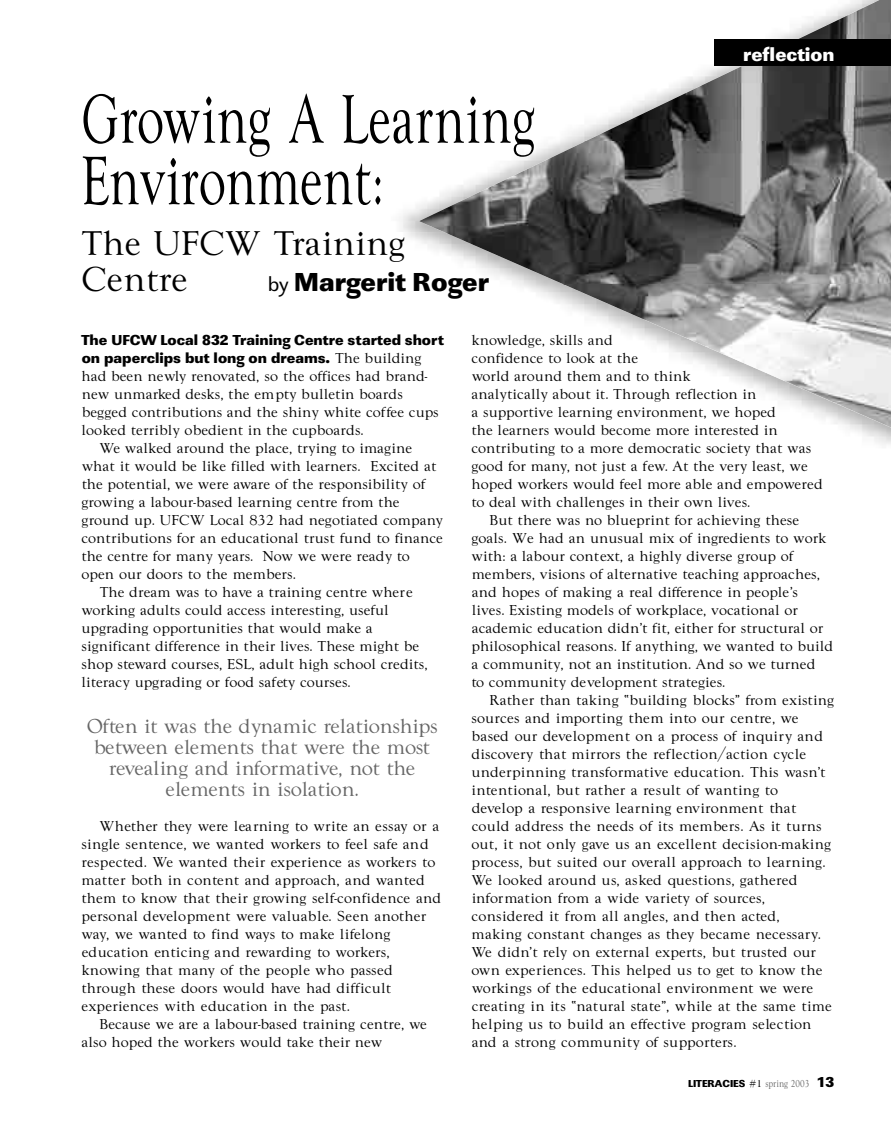
<style>
.page{position:relative;width:891px;height:1134px;background:#fff}
.page>*{position:absolute;margin:0;border:0;box-sizing:border-box;transform-origin:0 0}
.t1{font:72px/61.5px "Goudy Wtc T";letter-spacing:-.01em;color:#000;scale:.7 1}
.t2{font:36px/36px "Goudy Wtc T";color:#000}
.t3{font:700 27px "URW Linear T Ultr";color:#000}
.t4{font:21px/21px "Goudy Wtc T";letter-spacing:-.02em;color:#666;text-align:center}
.t5{font:700 19.5px "URW Linear T Ultr";color:#fff}
.t6{font:15px/18px "Goudy Wtc T";color:#000}
.t7{font:700 15px/18px "URW Linear T Ultr";color:#000}
.t8{font:15px "Goudy Wtc T";letter-spacing:.025em;color:#000}
.t9{font:700 10.5px "URW Linear T Ultr";color:#000}
.s1{font-family:"URW Linear T";font-weight:400;font-size:21px}
.s2{font-family:"Goudy Wtc T";font-weight:400}
.s3{font-family:"Goudy Wtc T";font-weight:400;color:#666}
.s4{font-size:15px}
</style>
<div class="page">
<img style="left:419px;top:0;width:472px;height:427px">
<div style="left:714px;top:39px;width:177px;height:27px;background:#000"></div>
<h1 class="t1" style="left:81px;top:96px;width:651px">Growing A Learning<br>Environment:</h1>
<h2 class="t2" style="left:81px;top:229px;width:326px">The UFCW Training<br>Centre</h2>
<h3 class="t3" style="left:268px;top:273px;width:222px"><span class="s1">by</span> Margerit Roger</h3>
<h3 class="t5" style="left:743px;top:48px;width:93px">reflection</h3>
<p class="t7" style="left:81px;top:333px;width:364px">The UFCW Local 832 Training Centre started short on paperclips but long on dreams. <span class="s2">The building</span></p>
<p class="t6" style="left:81px;top:369px;width:347px">had been newly renovated, so the offices had brand-</p>
<p class="t6" style="left:82px;top:387px;width:323px">new unmarked desks, the empty bulletin boards</p>
<p class="t6" style="left:82px;top:405px;width:359px">begged contributions and the shiny white coffee cups</p>
<p class="t6" style="left:82px;top:423px;width:284px">looked terribly obedient in the cupboards.</p>
<p class="t6" style="left:99px;top:441px;width:314px">We walked around the place, trying to imagine</p>
<p class="t6" style="left:82px;top:459px;width:356px">what it would be like filled with learners. Excited at</p>
<p class="t6" style="left:82px;top:477px;width:345px">the potential, we were aware of the responsibility of</p>
<p class="t6" style="left:81px;top:495px;width:320px">growing a labour-based learning centre from the</p>
<p class="t6" style="left:82px;top:513px;width:363px">ground up. UFCW Local 832 had negotiated company</p>
<p class="t6" style="left:81px;top:531px;width:363px">contributions for an educational trust fund to finance</p>
<p class="t6" style="left:82px;top:549px;width:330px">the centre for many years. Now we were ready to</p>
<p class="t6" style="left:81px;top:567px;width:216px">open our doors to the members.</p>
<p class="t6" style="left:100px;top:585px;width:315px">The dream was to have a training centre where</p>
<p class="t6" style="left:82px;top:603px;width:309px">working adults could access interesting, useful</p>
<p class="t6" style="left:81px;top:621px;width:293px">upgrading opportunities that would make a</p>
<p class="t6" style="left:82px;top:639px;width:339px">significant difference in their lives. These might be</p>
<p class="t6" style="left:82px;top:657px;width:348px">shop steward courses, ESL, adult high school credits,</p>
<p class="t6" style="left:81px;top:675px;width:271px">literacy upgrading or food safety courses.</p>
<h3 class="t4" style="left:87px;top:718px;width:353px">O ften it was the dynamic re l a t i o n s h i p s b et ween elements that we re the most revealing and info rm a t i ve, not th e elements in isolation.</h3>
<p class="t6" style="left:81px;top:819px;width:361px;text-indent:18px">W h ether th ey we re learning to wri te an essay or a s i n gle sentence, we wa n ted wo rke rs to feel safe and re s p e c ted. We wa n ted their ex p e rience as wo rke rs to m a t ter both in content and appro a ch, and wa n te d them to know that their growing self-confidence and p e rsonal development we re valuable. Seen anoth e r way, we wa n ted to find ways to make life l o n g education enticing and rewa rding to wo rke rs ,<br>k n owing that many of the people who passed<br>th rough these doors would have had diff i c u l t<br>ex p e riences with education in the past .</p>
<p class="t6" style="left:82px;top:1017px;width:347px;text-indent:18px">Because we are a labour-based training centre, we also hoped the workers would take their new</p>
<p class="t6" style="left:472px;top:333px;width:143px">knowledge, skills and</p>
<p class="t6" style="left:472px;top:351px;width:168px">confidence to look at the</p>
<p class="t6" style="left:472px;top:369px;width:220px">world around them and to think</p>
<p class="t6" style="left:472px;top:387px;width:286px">analytically about it. Through reflection in</p>
<p class="t6" style="left:471px;top:405px;width:306px">a supportive learning environment, we hoped</p>
<p class="t6" style="left:472px;top:423px;width:308px">the learners would become more interested in</p>
<p class="t6" style="left:471px;top:441px;width:342px">contributing to a more democratic society that was</p>
<p class="t6" style="left:471px;top:459px;width:338px">good for many, not just a few. At the very least, we</p>
<p class="t6" style="left:472px;top:477px;width:353px">hoped workers would feel more able and empowered</p>
<p class="t6" style="left:471px;top:495px;width:281px">to deal with challenges in their own lives.</p>
<p class="t6" style="left:490px;top:513px;width:311px">But there was no blueprint for achieving these</p>
<p class="t6" style="left:471px;top:531px;width:356px">goals. We had an unusual mix of ingredients to work</p>
<p class="t6" style="left:472px;top:549px;width:323px">with: a labour context, a highly diverse group of</p>
<p class="t6" style="left:472px;top:567px;width:350px">members, visions of alternative teaching approaches,</p>
<p class="t6" style="left:472px;top:585px;width:328px">and hopes of making a real difference in people’s</p>
<p class="t6" style="left:472px;top:603px;width:328px">lives. Existing models of workplace, vocational or</p>
<p class="t6" style="left:472px;top:621px;width:353px">academic education didn’t fit, either for structural or</p>
<p class="t6" style="left:471px;top:639px;width:363px">philosophical reasons. If anything, we wanted to build</p>
<p class="t6" style="left:472px;top:657px;width:345px">a community, not an institution. And so we turned</p>
<p class="t6" style="left:472px;top:675px;width:255px">to community development strategies.</p>
<p class="t6" style="left:489px;top:693px;width:347px">Ra ther than taking “building blocks” from ex i st i n g</p>
<p class="t6" style="left:471px;top:711px;width:329px">s o u rces and imp o rting them into our centre, we</p>
<p class="t6" style="left:471px;top:729px;width:353px">based our development on a process of inqu i ry and</p>
<p class="t6" style="left:471px;top:747px;width:336px">d i s c ove ry that mirro rs the re flection/action cyc l e</p>
<p class="t6" style="left:471px;top:765px;width:356px">u n d e rpinning tra n s fo rm a t i ve education. This wa s n’t</p>
<p class="t6" style="left:472px;top:783px;width:308px">i n tentional, but ra ther a result of wanting to</p>
<p class="t6" style="left:472px;top:801px;width:326px">d evelop a re s p o n s i ve learning env i ronment th a t</p>
<p class="t6" style="left:472px;top:819px;width:352px">could address the needs of its members. As it turn s</p>
<p class="t6" style="left:472px;top:837px;width:361px">out, it not only gave us an excellent decision-making</p>
<p class="t6" style="left:472px;top:855px;width:356px">p rocess, but suited our ove rall appro a ch to learn i n g .</p>
<p class="t6" style="left:471px;top:873px;width:328px">We looked around us, asked qu e stions, ga th e re d</p>
<p class="t6" style="left:472px;top:891px;width:295px">i n fo rmation from a wide va ri ety of sourc e s ,</p>
<p class="t8" style="left:472px;top:911px;width:310px">c o n s i d e red it from all angles, and then acte d ,</p>
<p class="t6" style="left:472px;top:927px;width:351px">making constant ch a n ges as th ey became necessary.</p>
<p class="t6" style="left:472px;top:945px;width:346px">We didn’t re ly on ex te rnal ex p e rts, but tru sted our</p>
<p class="t6" style="left:472px;top:963px;width:353px">own ex p e riences. This helped us to get to know th e</p>
<p class="t6" style="left:472px;top:981px;width:343px">wo rkings of the educational env i ronment we we re</p>
<p class="t6" style="left:472px;top:999px;width:362px">c reating in its “natural st a te”, while at the same time</p>
<p class="t6" style="left:472px;top:1017px;width:341px">helping us to build an effe c t i ve pro gram selection</p>
<p class="t6" style="left:472px;top:1035px;width:267px">and a st rong community of supporte rs.</p>
<p class="t9" style="left:688px;top:1080px;width:148px">LITERACIES <span class="s2">#1</span> <span class="s3">spring 2003</span> <span class="s4">13</span></p>
</div>
